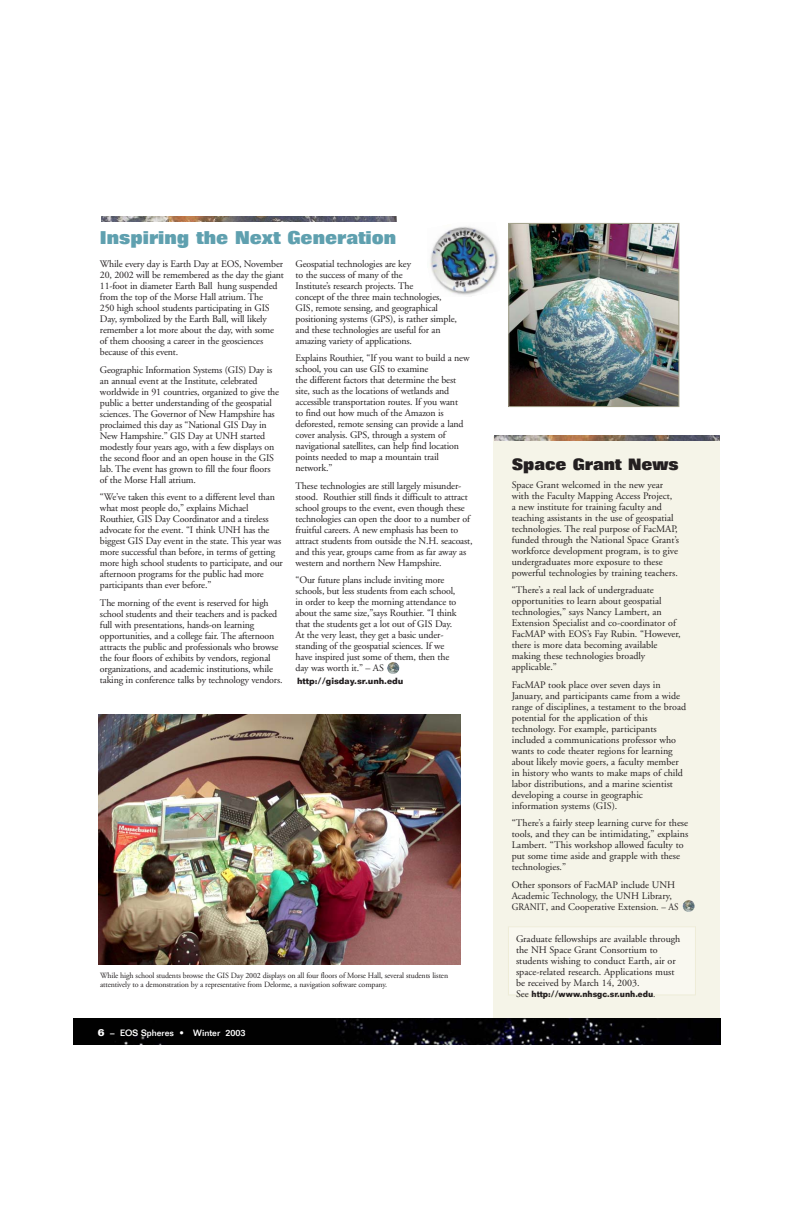
<style>
.page{position:relative;width:792px;height:1224px;background:#fff}
.page>*{position:absolute;margin:0;border:0;box-sizing:border-box;transform-origin:0 0}
.t1{font:800 18px "Folio";color:#5fa0af}
.t2{font:800 16px "Folio";color:#231f20}
.t3{font:10px/11px "Adobe Garamond";letter-spacing:-.015em;color:#231f20}
.t4{font:500 9px "Folio";color:#fff}
.t5{font:700 8.8px "Folio";color:#231f20;scale:.9 1}
.t6{font:700 8.8px "Folio";color:#231f20;scale:.96 1}
.t7{font:8px/9px "Adobe Garamond";letter-spacing:-.015em;color:#231f20}
.s1{font-weight:700;font-size:10px}
.s2{font-family:"Adobe Garamond";font-weight:400;font-size:10px}
</style>
<div class="page">
<img style="left:430px;top:226px;width:69px;height:69px">
<div style="left:494px;top:436px;width:226px;height:593px;background:#f5f4e8"></div>
<svg style="left:387px;top:662px;width:12px;height:12px"></svg>
<svg style="left:682px;top:900px;width:13px;height:12px"></svg>
<img style="left:73px;top:1018px;width:647px;height:27px">
<svg style="left:720px;top:1018px;width:1px;height:27px"></svg>
<img style="left:99px;top:714px;width:361px;height:250px">
<div style="left:508px;top:927px;width:187px;height:68px;background:#f9f8f0"></div>
<div style="left:508px;top:926px;width:188px;height:69px;border:1px solid #eeecd8"></div>
<img style="left:510px;top:225px;width:167px;height:180px">
<div style="left:508px;top:223px;width:171px;height:184px;border:1px solid #a3a18b"></div>
<img style="left:494px;top:436px;width:226px;height:5px">
<img style="left:101px;top:217px;width:295px;height:5px">
<h1 class="t1" style="left:100px;top:231px;width:298px">Inspiring the Next Generation</h1>
<p class="t3" style="left:100px;top:259px;width:186px">While every day is Earth Day at EOS, November 20, 2002 will be remembered as the day the giant 11-foot in diameter Earth Ball hung suspended from the top of the Morse Hall atrium. The<br>250 high school students participating in GIS Day, symbolized by the Earth Ball, will likely remember a lot more about the day, with some of them choosing a career in the geosciences because of this event.</p>
<p class="t3" style="left:100px;top:365px;width:181px">Geographic Information Systems (GIS) Day is an annual event at the Institute, celebrated worldwide in 91 countries, organized to give the public a better understanding of the geospatial sciences. The Governor of New Hampshire has proclaimed this day as “National GIS Day in New Hampshire.” GIS Day at UNH started modestly four years ago, with a few displays on the second floor and an open house in the GIS lab. The event has grown to fill the four floors of the Morse Hall atrium.</p>
<p class="t3" style="left:100px;top:492px;width:184px">“We’ve taken this event to a different level than what most people do,” explains Michael Routhier, GIS Day Coordinator and a tireless advocate for the event. “I think UNH has the biggest GIS Day event in the state. This year was more successful than before, in terms of getting more high school students to participate, and our afternoon programs for the public had more participants than ever before.”</p>
<p class="t3" style="left:100px;top:598px;width:184px">The morning of the event is reserved for high school students and their teachers and is packed full with presentations, hands-on learning opportunities, and a college fair. The afternoon attracts the public and professionals who browse the four floors of exhibits by vendors, regional organizations, and academic institutions, while taking in conference talks by technology vendors.</p>
<p class="t3" style="left:296px;top:259px;width:163px">Geospatial technologies are key<br>to the success of many of the<br>Institute’s research projects. The<br>concept of the three main technologies, GIS, remote sensing, and geographical positioning systems (GPS), is rather simple, and these technologies are useful for an amazing variety of applications.</p>
<p class="t3" style="left:296px;top:353px;width:176px">Explains Routhier, “If you want to build a new school, you can use GIS to examine<br>the different factors that determine the best site, such as the locations of wetlands and accessible transportation routes. If you want<br>to find out how much of the Amazon is deforested, remote sensing can provide a land cover analysis. GPS, through a system of navigational satellites, can help find location points needed to map a mountain trail network.”</p>
<p class="t3" style="left:296px;top:481px;width:179px">These technologies are still largely misunder&shy;stood. Routhier still finds it difficult to attract school groups to the event, even though these technologies can open the door to a number of fruitful careers. A new emphasis has been to attract students from outside the N.H. seacoast, and this year, groups came from as far away as western and northern New Hampshire.</p>
<p class="t3" style="left:296px;top:575px;width:163px">“Our future plans include inviting more schools, but less students from each school, in order to keep the morning attendance to about the same size,”says Routhier. “I think that the students get a lot out of GIS Day.<br>At the very least, they get a basic under&shy;standing of the geospatial sciences. If we have inspired just some of them, then the day was worth it.” – AS</p>
<p class="t6" style="left:297px;top:678px;width:112px">http://gisday.sr.unh.edu</p>
<p class="t7" style="left:100px;top:972px;width:350px">While high school students browse the GIS Day 2002 displays on all four floors of Morse Hall, several students listen attentively to a demonstration by a representative from Delorme, a navigation software company.</p>
<p class="t4" style="left:98px;top:1029px;width:149px"><span class="s1">6</span> – EOS Spheres • Winter 2003</p>
<h2 class="t2" style="left:512px;top:458px;width:168px">Space Grant News</h2>
<p class="t3" style="left:512px;top:480px;width:169px">Space Grant welcomed in the new year with the Faculty Mapping Access Project,<br>a new institute for training faculty and teaching assistants in the use of geospatial technologies. The real purpose of FacMAP, funded through the National Space Grant’s workforce development program, is to give undergraduates more exposure to these powerful technologies by training teachers.</p>
<p class="t3" style="left:512px;top:585px;width:171px">“There’s a real lack of undergraduate opportunities to learn about geospatial technologies,” says Nancy Lambert, an Extension Specialist and co-coordinator of FacMAP with EOS’s Fay Rubin. “However, there is more data becoming available making these technologies broadly applicable.”</p>
<p class="t3" style="left:512px;top:680px;width:176px">FacMAP took place over seven days in January, and participants came from a wide range of disciplines, a testament to the broad potential for the application of this technology. For example, participants included a communications professor who wants to code theater regions for learning about likely movie goers, a faculty member in history who wants to make maps of child labor distributions, and a marine scientist developing a course in geographic information systems (GIS).</p>
<p class="t3" style="left:512px;top:818px;width:178px">“There’s a fairly steep learning curve for these tools, and they can be intimidating,” explains Lambert. “This workshop allowed faculty to put some time aside and grapple with these technologies.”</p>
<p class="t3" style="left:512px;top:880px;width:168px">Other sponsors of FacMAP include UNH<br>Academic Technology, the UNH Library,<br>GRANIT, and Cooperative Extension. – AS</p>
<p class="t3" style="left:516px;top:934px;width:166px">Graduate fellowships are available through the NH Space Grant Consortium to students wishing to conduct Earth, air or space-related research. Applications must be received by March 14, 2003.</p>
<p class="t5" style="left:516px;top:990px;width:156px"><span class="s2">See</span> http://www.nhsgc.sr.unh.edu<span class="s2">.</span></p>
</div>
